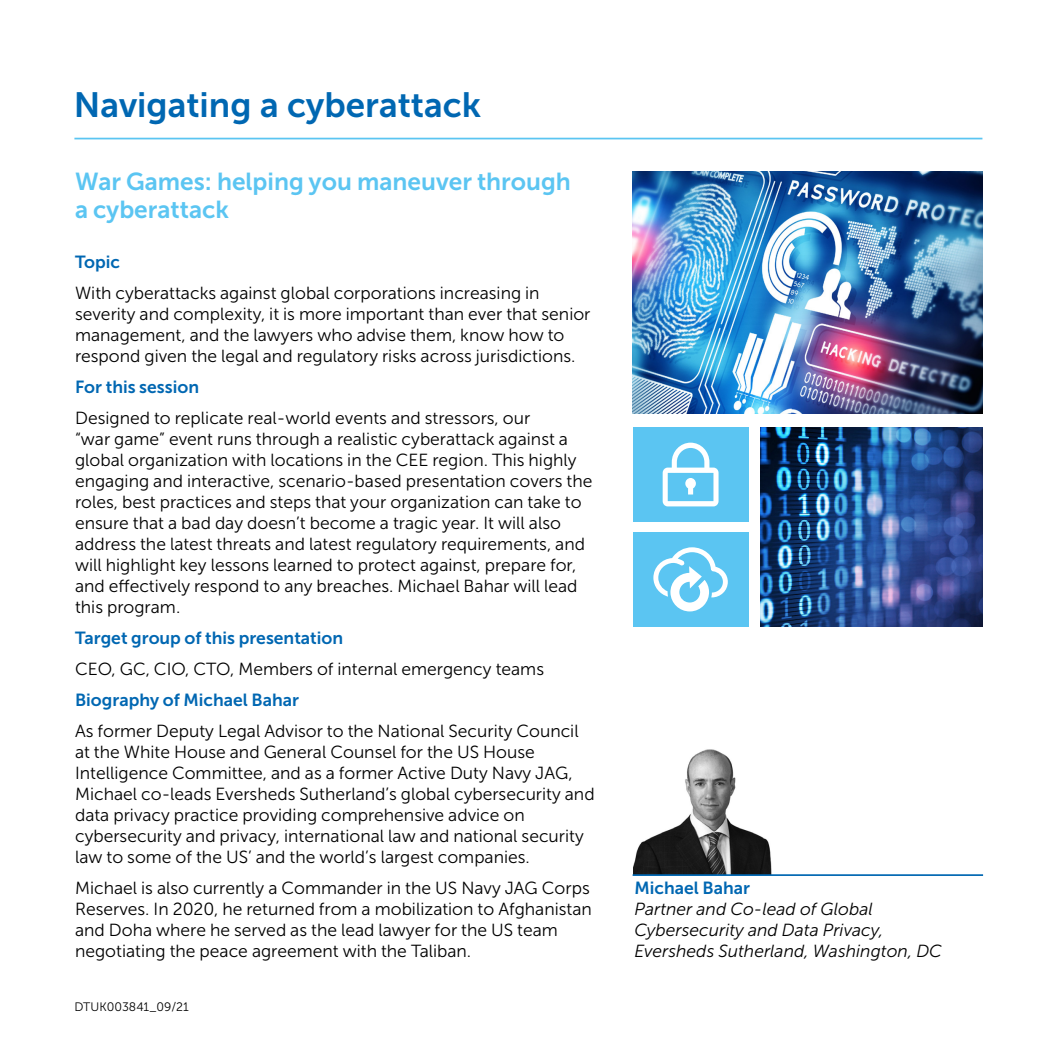
<style>
.page{position:relative;width:1042px;height:1042px;background:#fff}
.page>*{position:absolute;margin:0;border:0;box-sizing:border-box;transform-origin:0 0}
.t1{font:35px "Museo Sans 700";color:#0067b2}
.t2{font:24.5px/28px "Museo Sans 700";color:#5bc5f2}
.t3{font:17.5px/21px "Museo Sans 300";color:#000}
.t4{font:italic 17.5px/21px "Museo Sans 300";color:#000}
.t5{font:17.5px "Museo Sans 700";color:#0067b2}
.t6{font:12.25px "Museo Sans 300";color:#000}
</style>
<div class="page">
<hr style="left:74px;top:138px;width:908px;height:1px;background:#5bc5f2">
<img style="left:632px;top:171px;width:350px;height:243px">
<div style="left:632px;top:427px;width:116px;height:95px;background:#5bc5f2"></div>
<svg style="left:663px;top:443px;width:55px;height:63px"></svg>
<img style="left:760px;top:427px;width:222px;height:199px">
<div style="left:632px;top:532px;width:116px;height:94px;background:#5bc5f2"></div>
<img style="left:633px;top:749px;width:139px;height:125px">
<hr style="left:632px;top:874px;width:351px;height:2px;background:#0067b2">
<svg style="left:653px;top:547px;width:75px;height:64px"></svg>
<h1 class="t1" style="left:74px;top:85px;width:409px">Navigating a cyberattack</h1>
<h2 class="t2" style="left:75px;top:167px;width:497px">War Games: helping you maneuver through a cyberattack</h2>
<p class="t5" style="left:75px;top:252px;width:46px">Topic</p>
<p class="t3" style="left:75px;top:283px;width:517px">With cyberattacks against global corporations increasing in severity and complexity, it is more important than ever that senior management, and the lawyers who advise them, know how to respond given the legal and regulatory risks across jurisdictions.</p>
<p class="t5" style="left:75px;top:377px;width:125px">For this session</p>
<p class="t3" style="left:75px;top:408px;width:519px">Designed to replicate real-world events and stressors, our<br>“war game” event runs through a realistic cyberattack against a global organization with locations in the CEE region. This highly engaging and interactive, scenario-based presentation covers the roles, best practices and steps that your organization can take to ensure that a bad day doesn’t become a tragic year. It will also address the latest threats and latest regulatory requirements, and will highlight key lessons learned to protect against, prepare for, and effectively respond to any breaches. Michael Bahar will lead this program.</p>
<p class="t5" style="left:75px;top:628px;width:270px">Target group of this presentation</p>
<p class="t3" style="left:75px;top:659px;width:470px">CEO, GC, CIO, CTO, Members of internal emergency teams</p>
<p class="t5" style="left:75px;top:690px;width:225px">Biography of Michael Bahar</p>
<p class="t3" style="left:75px;top:720px;width:521px">As former Deputy Legal Advisor to the National Security Council at the White House and General Counsel for the US House Intelligence Committee, and as a former Active Duty Navy JAG, Michael co-leads Eversheds Sutherland’s global cybersecurity and data privacy practice providing comprehensive advice on cybersecurity and privacy, international law and national security law to some of the US’ and the world’s largest companies.</p>
<p class="t3" style="left:75px;top:877px;width:518px">Michael is also currently a Commander in the US Navy JAG Corps Reserves. In 2020, he returned from a mobilization to Afghanistan and Doha where he served as the lead lawyer for the US team negotiating the peace agreement with the Taliban.</p>
<p class="t5" style="left:634px;top:878px;width:117px">Michael Bahar</p>
<p class="t4" style="left:634px;top:898px;width:309px">Partner and Co-lead of Global<br>Cybersecurity and Data Privacy,<br>Eversheds Sutherland, Washington, DC</p>
<p class="t6" style="left:74px;top:1000px;width:116px">DTUK003841_09/21</p>
</div>
